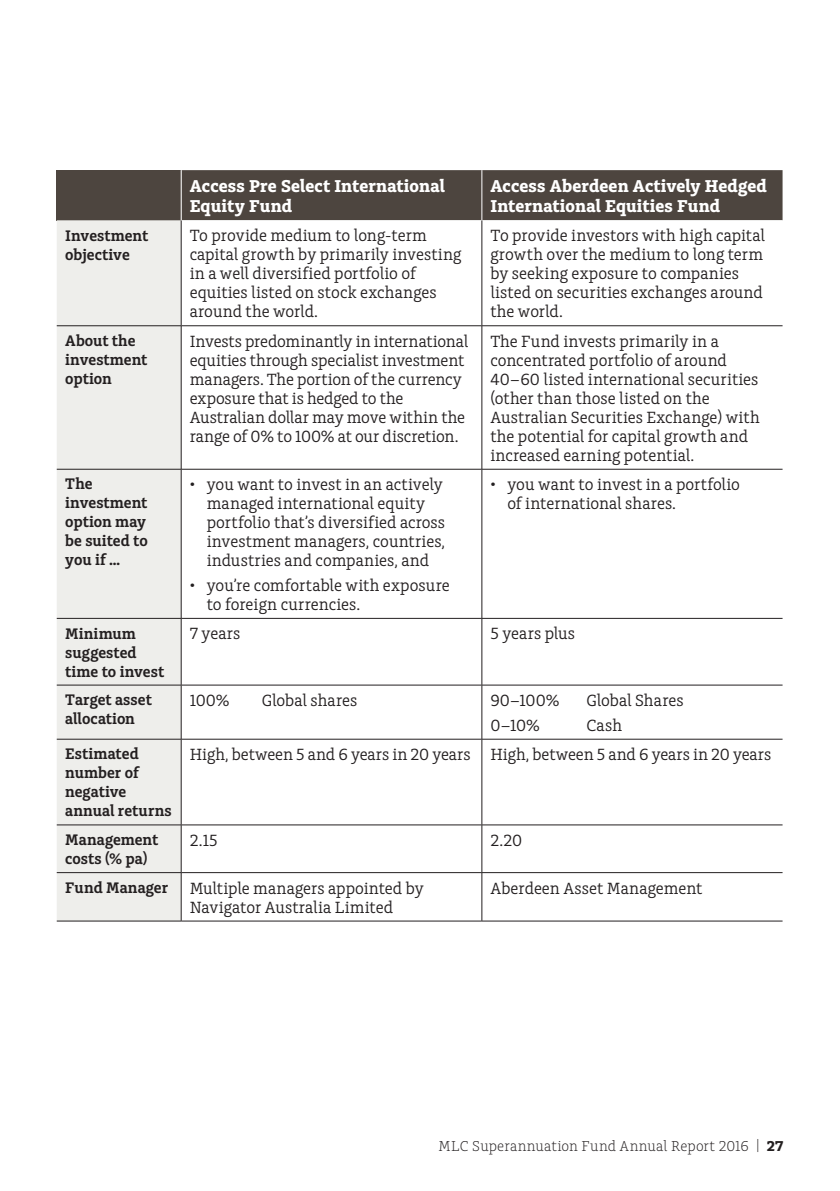
<style>
.page{position:relative;width:840px;height:1191px;background:#fff}
.page>*{position:absolute;margin:0;border:0;box-sizing:border-box;transform-origin:0 0}
.t1{font:700 18px/20px "Charlie Std";letter-spacing:.01em;color:#fff}
.t2{font:17px/19px "Charlie Std";color:#231f20}
.t3{font:600 16px/19px "Charlie Std";letter-spacing:.005em;color:#231f20}
.t4{font:300 15px "Charlie Std";letter-spacing:.01em;color:#231f20}
.s1{font-weight:700}
</style>
<div class="page">
<div style="left:57px;top:170px;width:124px;height:50px;background:#4d453f"></div>
<div style="left:182px;top:170px;width:600px;height:50px;background:#4d453f"></div>
<div style="left:57px;top:220px;width:124px;height:700px;background:#eeeeeb"></div>
<svg style="left:182px;top:220px;width:600px;height:700px"></svg>
<hr style="left:181px;top:220px;width:1px;height:105px;background:#231f20">
<hr style="left:181px;top:326px;width:1px;height:143px;background:#231f20">
<hr style="left:181px;top:469px;width:1px;height:149px;background:#231f20">
<hr style="left:181px;top:618px;width:1px;height:67px;background:#231f20">
<hr style="left:181px;top:685px;width:1px;height:54px;background:#231f20">
<hr style="left:181px;top:739px;width:1px;height:85px;background:#231f20">
<hr style="left:181px;top:825px;width:1px;height:47px;background:#231f20">
<hr style="left:181px;top:873px;width:1px;height:47px;background:#231f20">
<hr style="left:181px;top:325px;width:300px;height:1px;background:#231f20">
<hr style="left:481px;top:325px;width:301px;height:1px;background:#231f20">
<hr style="left:181px;top:469px;width:300px;height:1px;background:#231f20">
<hr style="left:481px;top:469px;width:301px;height:1px;background:#231f20">
<hr style="left:181px;top:618px;width:300px;height:1px;background:#231f20">
<hr style="left:481px;top:618px;width:301px;height:1px;background:#231f20">
<hr style="left:181px;top:684px;width:300px;height:1px;background:#231f20">
<hr style="left:481px;top:684px;width:301px;height:1px;background:#231f20">
<hr style="left:181px;top:739px;width:300px;height:1px;background:#231f20">
<hr style="left:481px;top:739px;width:301px;height:1px;background:#231f20">
<hr style="left:181px;top:824px;width:300px;height:1px;background:#231f20">
<hr style="left:481px;top:824px;width:301px;height:1px;background:#231f20">
<hr style="left:181px;top:872px;width:300px;height:1px;background:#231f20">
<hr style="left:481px;top:872px;width:301px;height:1px;background:#231f20">
<hr style="left:181px;top:920px;width:300px;height:1px;background:#231f20">
<hr style="left:481px;top:920px;width:301px;height:1px;background:#231f20">
<hr style="left:57px;top:325px;width:124px;height:1px;background:#231f20">
<hr style="left:57px;top:469px;width:124px;height:1px;background:#231f20">
<hr style="left:57px;top:618px;width:124px;height:1px;background:#231f20">
<hr style="left:57px;top:684px;width:124px;height:1px;background:#231f20">
<hr style="left:57px;top:739px;width:124px;height:1px;background:#231f20">
<hr style="left:57px;top:824px;width:124px;height:1px;background:#231f20">
<hr style="left:57px;top:872px;width:124px;height:1px;background:#231f20">
<hr style="left:57px;top:920px;width:124px;height:1px;background:#231f20">
<hr style="left:481px;top:220px;width:1px;height:105px;background:#231f20">
<hr style="left:481px;top:326px;width:1px;height:143px;background:#231f20">
<hr style="left:481px;top:469px;width:1px;height:149px;background:#231f20">
<hr style="left:481px;top:618px;width:1px;height:67px;background:#231f20">
<hr style="left:481px;top:685px;width:1px;height:54px;background:#231f20">
<hr style="left:481px;top:739px;width:1px;height:85px;background:#231f20">
<hr style="left:481px;top:825px;width:1px;height:47px;background:#231f20">
<hr style="left:481px;top:873px;width:1px;height:47px;background:#231f20">
<hr style="left:481px;top:170px;width:1px;height:50px;background:#fff">
<p class="t1" style="left:189px;top:176px;width:256px">Access Pre Select International<br>Equity Fund</p>
<p class="t1" style="left:490px;top:176px;width:278px">Access Aberdeen Actively Hedged<br>International Equities Fund</p>
<p class="t3" style="left:65px;top:226px;width:84px">Investment objective</p>
<p class="t2" style="left:189px;top:226px;width:273px">To provide medium to long-term capital growth by primarily investing in a well diversified portfolio of equities listed on stock exchanges around the world.</p>
<p class="t2" style="left:490px;top:226px;width:276px">To provide investors with high capital growth over the medium to long term by seeking exposure to companies listed on securities exchanges around the world.</p>
<p class="t3" style="left:65px;top:331px;width:83px">About the investment option</p>
<p class="t2" style="left:189px;top:332px;width:280px">Invests predominantly in international equities through specialist investment managers. The portion of the currency exposure that is hedged to the Australian dollar may move within the range of 0% to 100% at our discretion.</p>
<p class="t2" style="left:490px;top:332px;width:271px">The Fund invests primarily in a concentrated portfolio of around 40–60 listed international securities (other than those listed on the Australian Securities Exchange) with the potential for capital growth and increased earning potential.</p>
<p class="t3" style="left:65px;top:475px;width:84px">The investment option may be suited to you if …</p>
<p class="t2" style="left:206px;top:475px;width:240px;text-indent:-17px">• you want to invest in an actively managed international equity portfolio that’s diversified across investment managers, countries, industries and companies, and</p>
<p class="t2" style="left:206px;top:576px;width:244px;text-indent:-17px">• you’re comfortable with exposure to foreign currencies.</p>
<p class="t2" style="left:507px;top:475px;width:234px;text-indent:-17px">• you want to invest in a portfolio of international shares.</p>
<p class="t3" style="left:65px;top:624px;width:100px">Minimum suggested time to invest</p>
<p class="t2" style="left:189px;top:624px;width:52px">7 years</p>
<p class="t2" style="left:490px;top:624px;width:86px">5 years plus</p>
<p class="t3" style="left:65px;top:690px;width:88px">Target asset allocation</p>
<p class="t2" style="left:189px;top:691px;width:41px">100%</p>
<p class="t2" style="left:261px;top:691px;width:97px">Global shares</p>
<p class="t2" style="left:490px;top:691px;width:71px">90–100%</p>
<p class="t2" style="left:586px;top:691px;width:99px">Global Shares</p>
<p class="t2" style="left:490px;top:715px;width:51px">0–10%</p>
<p class="t2" style="left:586px;top:715px;width:37px">Cash</p>
<p class="t3" style="left:65px;top:745px;width:108px">Estimated number of negative annual returns</p>
<p class="t2" style="left:189px;top:745px;width:582px">High, between 5 and 6 years in 20 years High, between 5 and 6 years in 20 years</p>
<p class="t3" style="left:65px;top:830px;width:94px">Management costs (% pa)</p>
<p class="t2" style="left:189px;top:831px;width:29px">2.15</p>
<p class="t2" style="left:490px;top:831px;width:33px">2.20</p>
<p class="t3" style="left:65px;top:878px;width:104px">Fund Manager</p>
<p class="t2" style="left:189px;top:878px;width:235px">Multiple managers appointed by<br>Navigator Australia Limited</p>
<p class="t2" style="left:490px;top:878px;width:213px">Aberdeen Asset Management</p>
<p class="t4" style="left:438px;top:1137px;width:346px">MLC Superannuation Fund Annual Report 2016 | <span class="s1">27</span></p>
</div>
